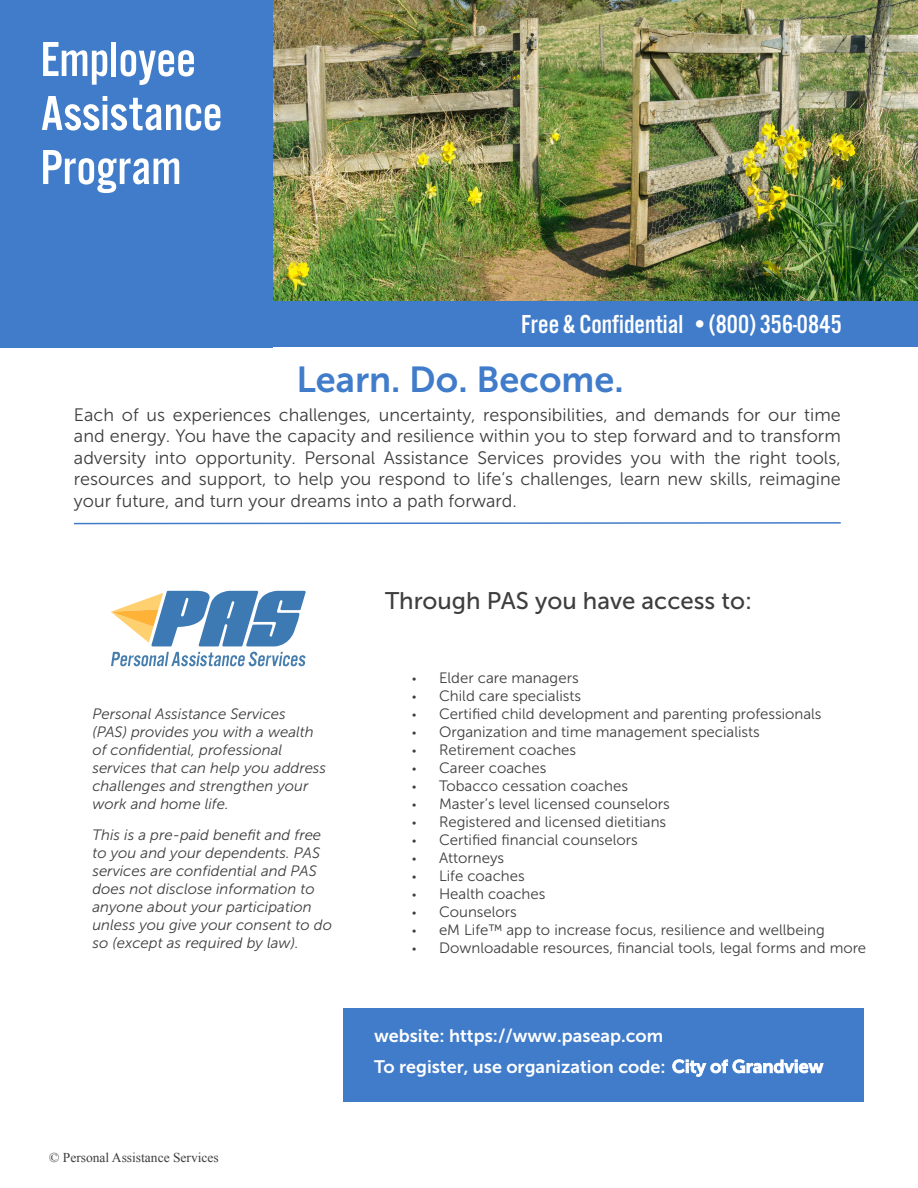
<style>
.page{position:relative;width:918px;height:1188px;background:#fff}
.page>*{position:absolute;margin:0;border:0;box-sizing:border-box;transform-origin:0 0}
.t1{font:51px "Alternate Got No 3 D";color:#fff}
.Bullets{font:36px "Museo Sans 700";color:#407cca}
.t2{font:27px "Alternate Got No 3 D";color:#fff}
.Bullets-2{font:24px "Museo Sans 500";color:#3e3e3f}
.LeftJust_Text{font:18px/21.6px "Museo Sans 300";color:#3e3e3f;text-align:justify}
.t3{font:18px/30.6px "Museo Sans 700";color:#fff}
.t4{font:15px "Museo Sans 300";color:#3e3e3f}
.LeftJust_Text-2{font:italic 15px/18px "Museo Sans 300";color:#3e3e3f}
.t5{font:13.5px "Times New Roman";color:#3e3e3f}
.s1{font-family:"Myriad Pro"}
</style>
<div class="page">
<img style="left:272px;top:0;width:646px;height:302px">
<div style="left:0;top:302px;width:918px;height:45px;background:#407cca"></div>
<div style="left:0;top:0;width:272px;height:347px;background:#407cca"></div>
<svg style="left:74px;top:522px;width:767px;height:3px"></svg>
<svg style="left:111px;top:591px;width:195px;height:55px"></svg>
<svg style="left:111px;top:652px;width:195px;height:14px"></svg>
<div style="left:343px;top:1009px;width:521px;height:93px;background:#407cca"></div>
<p class="t1" style="left:40px;top:33px;width:157px">Employee</p>
<p class="t1" style="left:40px;top:87px;width:184px">Assistance</p>
<p class="t1" style="left:40px;top:141px;width:142px">Program</p>
<p class="t2" style="left:521px;top:310px;width:322px">Free &amp; Confidential •(800) 356-0845</p>
<p class="Bullets" style="left:297px;top:360px;width:329px">Learn. Do. Become.</p>
<p class="LeftJust_Text" style="left:74px;top:404px;width:768px">Each of us experiences challenges, uncertainty, responsibilities, and demands for our time and energy. You have the capacity and resilience within you to step forward and to transform adversity into opportunity. Personal Assistance Services provides you with the right tools, resources and support, to help you respond to life’s challenges, learn new skills, reimagine your future, and turn your dreams into a path forward.</p>
<p class="LeftJust_Text-2" style="left:92px;top:704px;width:235px">Personal Assistance Services<br>(PAS) provides you with a wealth of confidential, professional services that can help you address challenges and strengthen your work and home life.</p>
<p class="LeftJust_Text-2" style="left:92px;top:826px;width:241px">This is a pre-paid benefit and free to you and your dependents. PAS services are confidential and PAS does not disclose information to anyone about your participation unless you give your consent to do so (except as required by law).</p>
<p class="t5" style="left:49px;top:1148px;width:171px">© Personal Assistance Services</p>
<p class="Bullets-2" style="left:385px;top:587px;width:369px">Through PAS you have access to:</p>
<p class="t4" style="left:412px;top:669px;width:168px"><span class="s1">•</span> Elder care managers</p>
<p class="t4" style="left:412px;top:687px;width:171px"><span class="s1">•</span> Child care specialists</p>
<p class="t4" style="left:412px;top:705px;width:411px"><span class="s1">•</span> Certified child development and parenting professionals</p>
<p class="t4" style="left:412px;top:723px;width:349px"><span class="s1">•</span> Organization and time management specialists</p>
<p class="t4" style="left:412px;top:741px;width:166px"><span class="s1">•</span> Retirement coaches</p>
<p class="t4" style="left:412px;top:759px;width:136px"><span class="s1">•</span> Career coaches</p>
<p class="t4" style="left:412px;top:777px;width:217px"><span class="s1">•</span> Tobacco cessation coaches</p>
<p class="t4" style="left:412px;top:795px;width:259px"><span class="s1">•</span> Master’s level licensed counselors</p>
<p class="t4" style="left:412px;top:813px;width:256px"><span class="s1">•</span> Registered and licensed dietitians</p>
<p class="t4" style="left:412px;top:831px;width:227px"><span class="s1">•</span> Certified financial counselors</p>
<p class="t4" style="left:412px;top:849px;width:94px"><span class="s1">•</span> Attorneys</p>
<p class="t4" style="left:412px;top:867px;width:114px"><span class="s1">•</span> Life coaches</p>
<p class="t4" style="left:412px;top:885px;width:135px"><span class="s1">•</span> Health coaches</p>
<p class="t4" style="left:412px;top:903px;width:106px"><span class="s1">•</span> Counselors</p>
<p class="t4" style="left:412px;top:921px;width:414px"><span class="s1">•</span> eM Life™ app to increase focus, resilience and wellbeing</p>
<p class="t4" style="left:412px;top:939px;width:456px"><span class="s1">•</span> Downloadable resources, financial tools, legal forms and more</p>
<p class="t3" style="left:374px;top:1021px;width:451px">website: https://www.paseap.com<br>To register, use organization code: City of Grandview</p>
</div>
